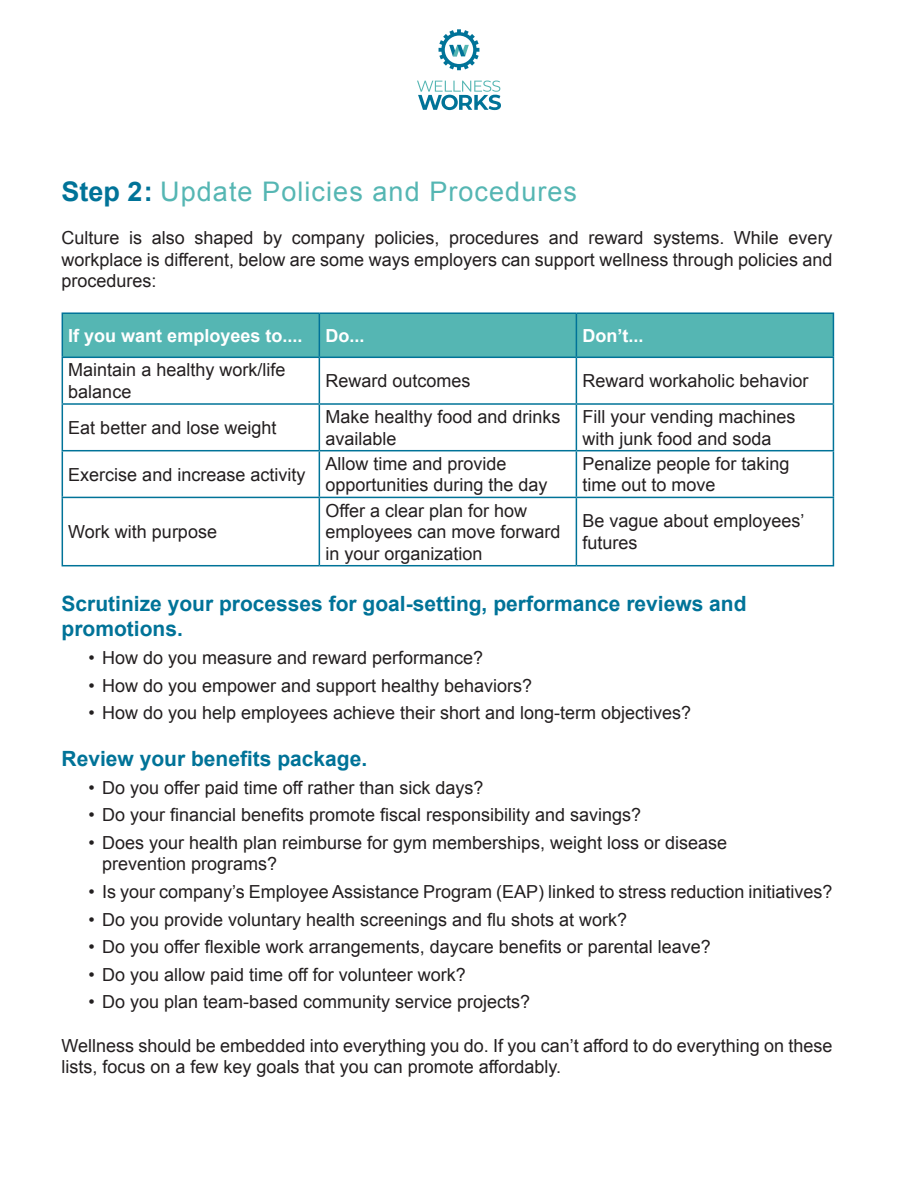
<style>
.page{position:relative;width:918px;height:1188px;background:#fff}
.page>*{position:absolute;margin:0;border:0;box-sizing:border-box;transform-origin:0 0}
.t1{font:27px "Arial";letter-spacing:.04em;color:#55b6b3}
.t2{font:700 21px/25.2px "Arial";color:#007398}
.t3{font:18px/21.6px "Arial";color:#231f20}
.t4{font:700 18px "Arial";color:#fff}
.s1{font-weight:700;color:#007398}
</style>
<div class="page">
<svg style="left:439px;top:29px;width:40px;height:41px"></svg>
<svg style="left:417px;top:81px;width:84px;height:29px"></svg>
<div style="left:63px;top:314px;width:770px;height:43px;background:#55b6b3"></div>
<hr style="left:62px;top:312px;width:257px;height:2px;background:#007398">
<hr style="left:62px;top:314px;width:1px;height:43px;background:#007398">
<hr style="left:319px;top:312px;width:257px;height:2px;background:#007398">
<hr style="left:319px;top:314px;width:1px;height:43px;background:#007398">
<hr style="left:576px;top:312px;width:258px;height:2px;background:#007398">
<hr style="left:576px;top:314px;width:1px;height:43px;background:#007398">
<hr style="left:833px;top:314px;width:1px;height:43px;background:#007398">
<hr style="left:62px;top:357px;width:257px;height:1px;background:#007398">
<hr style="left:62px;top:358px;width:1px;height:45px;background:#007398">
<hr style="left:319px;top:357px;width:257px;height:1px;background:#007398">
<hr style="left:319px;top:358px;width:1px;height:45px;background:#007398">
<hr style="left:576px;top:357px;width:258px;height:1px;background:#007398">
<hr style="left:576px;top:358px;width:1px;height:45px;background:#007398">
<hr style="left:833px;top:358px;width:1px;height:45px;background:#007398">
<hr style="left:62px;top:403px;width:257px;height:2px;background:#007398">
<hr style="left:62px;top:405px;width:1px;height:45px;background:#007398">
<hr style="left:319px;top:403px;width:257px;height:2px;background:#007398">
<hr style="left:319px;top:405px;width:1px;height:45px;background:#007398">
<hr style="left:576px;top:403px;width:258px;height:2px;background:#007398">
<hr style="left:576px;top:405px;width:1px;height:45px;background:#007398">
<hr style="left:833px;top:405px;width:1px;height:45px;background:#007398">
<hr style="left:62px;top:450px;width:257px;height:1px;background:#007398">
<hr style="left:62px;top:451px;width:1px;height:46px;background:#007398">
<hr style="left:319px;top:450px;width:257px;height:1px;background:#007398">
<hr style="left:319px;top:451px;width:1px;height:46px;background:#007398">
<hr style="left:576px;top:450px;width:258px;height:1px;background:#007398">
<hr style="left:576px;top:451px;width:1px;height:46px;background:#007398">
<hr style="left:833px;top:451px;width:1px;height:46px;background:#007398">
<hr style="left:62px;top:497px;width:257px;height:1px;background:#007398">
<hr style="left:62px;top:498px;width:1px;height:67px;background:#007398">
<hr style="left:319px;top:497px;width:257px;height:1px;background:#007398">
<hr style="left:319px;top:498px;width:1px;height:67px;background:#007398">
<hr style="left:576px;top:497px;width:258px;height:1px;background:#007398">
<hr style="left:576px;top:498px;width:1px;height:67px;background:#007398">
<hr style="left:833px;top:498px;width:1px;height:67px;background:#007398">
<hr style="left:62px;top:565px;width:257px;height:1px;background:#007398">
<hr style="left:319px;top:565px;width:257px;height:1px;background:#007398">
<hr style="left:576px;top:565px;width:258px;height:1px;background:#007398">
<p class="t1" style="left:62px;top:174px;width:517px"><span class="s1">Step 2:</span> Update Policies and Procedures</p>
<p class="t3" style="left:62px;top:227px;width:773px;text-align:justify">Culture is also shaped by company policies, procedures and reward systems. While every workplace is different, below are some ways employers can support wellness through policies and procedures:</p>
<p class="t4" style="left:68px;top:324px;width:236px">If you want employees to....</p>
<p class="t4" style="left:325px;top:324px;width:41px">Do...</p>
<p class="t4" style="left:582px;top:324px;width:63px">Don’t...</p>
<p class="t3" style="left:68px;top:359px;width:219px">Maintain a healthy work/life balance</p>
<p class="t3" style="left:325px;top:370px;width:147px">Reward outcomes</p>
<p class="t3" style="left:582px;top:370px;width:228px">Reward workaholic behavior</p>
<p class="t3" style="left:68px;top:417px;width:210px">Eat better and lose weight</p>
<p class="t3" style="left:325px;top:406px;width:237px">Make healthy food and drinks available</p>
<p class="t3" style="left:582px;top:406px;width:215px">Fill your vending machines with junk food and soda</p>
<p class="t3" style="left:68px;top:464px;width:239px">Exercise and increase activity</p>
<p class="t3" style="left:325px;top:453px;width:224px">Allow time and provide opportunities during the day</p>
<p class="t3" style="left:582px;top:453px;width:209px">Penalize people for taking time out to move</p>
<p class="t3" style="left:68px;top:521px;width:150px">Work with purpose</p>
<p class="t3" style="left:325px;top:500px;width:237px">Offer a clear plan for how employees can move forward in your organization</p>
<p class="t3" style="left:582px;top:510px;width:224px">Be vague about employees’ futures</p>
<p class="t2" style="left:62px;top:592px;width:687px">Scrutinize your processes for goal-setting, performance reviews and promotions.</p>
<p class="t3" style="left:89px;top:647px;width:396px">• How do you measure and reward performance?</p>
<p class="t3" style="left:89px;top:675px;width:445px">• How do you empower and support healthy behaviors?</p>
<p class="t3" style="left:89px;top:702px;width:604px">• How do you help employees achieve their short and long-term objectives?</p>
<p class="t2" style="left:62px;top:747px;width:307px">Review your benefits package.</p>
<p class="t3" style="left:89px;top:777px;width:397px">• Do you offer paid time off rather than sick days?</p>
<p class="t3" style="left:89px;top:804px;width:554px">• Do your financial benefits promote fiscal responsibility and savings?</p>
<p class="t3" style="left:102px;top:832px;width:627px;text-indent:-14px">• Does your health plan reimburse for gym memberships, weight loss or disease prevention programs?</p>
<p class="t3" style="left:89px;top:881px;width:746px">• Is your company’s Employee Assistance Program (EAP) linked to stress reduction initiatives?</p>
<p class="t3" style="left:89px;top:909px;width:540px">• Do you provide voluntary health screenings and flu shots at work?</p>
<p class="t3" style="left:89px;top:936px;width:624px">• Do you offer flexible work arrangements, daycare benefits or parental leave?</p>
<p class="t3" style="left:89px;top:964px;width:379px">• Do you allow paid time off for volunteer work?</p>
<p class="t3" style="left:89px;top:991px;width:443px">• Do you plan team-based community service projects?</p>
<p class="t3" style="left:62px;top:1035px;width:773px">Wellness should be embedded into everything you do. If you can’t afford to do everything on these lists, focus on a few key goals that you can promote affordably.</p>
</div>
